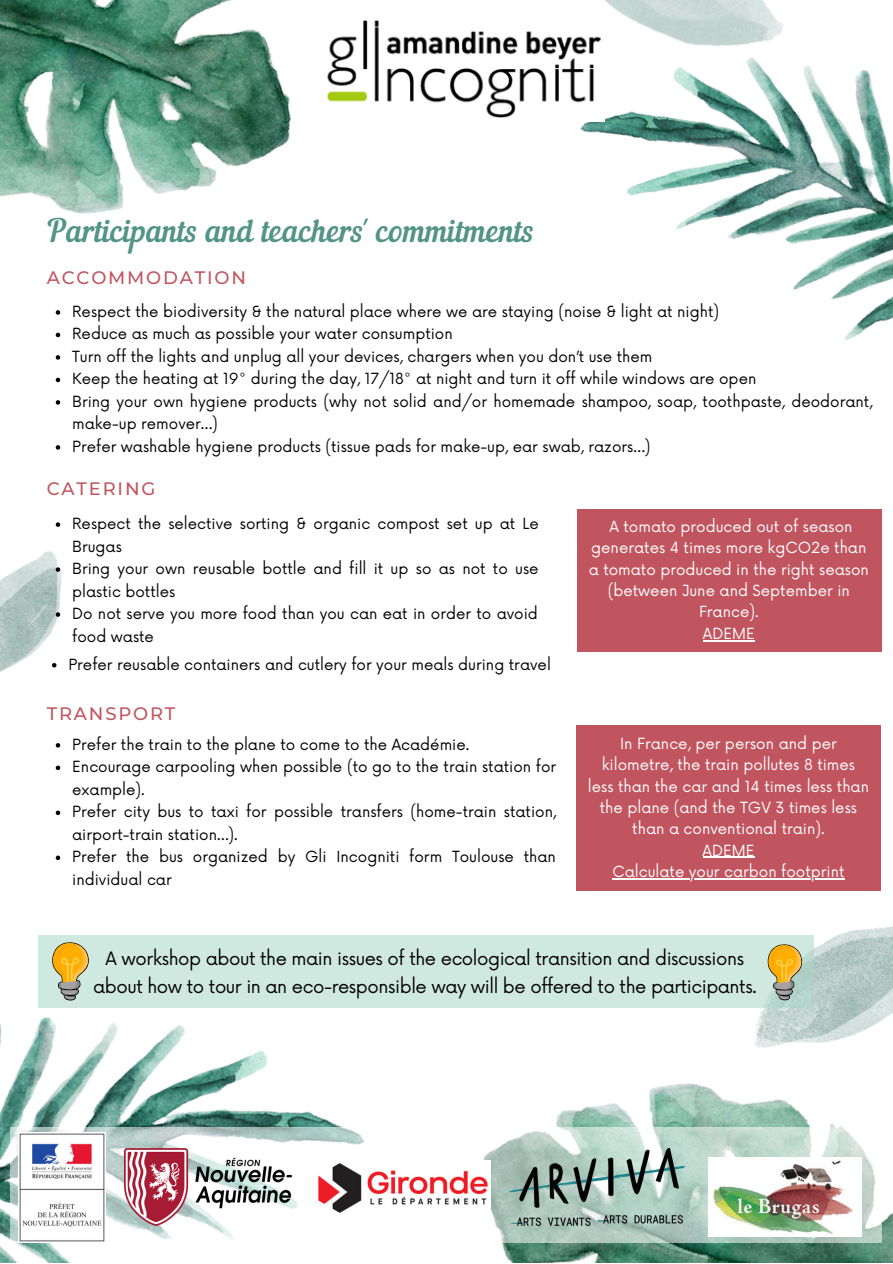
<style>
.page{position:relative;width:893px;height:1264px;background:#fff}
.page>*{position:absolute;margin:0;border:0;box-sizing:border-box;transform-origin:0 0}
.t1{font:31.5px "Nautilus Pompilius";color:#529485}
.t2{font:18px/28px "Now";letter-spacing:-.025em;color:#000;text-align:center}
.t3{font:500 18px "Montserrat";letter-spacing:.1em;color:#c1555f}
.t4{font:15px/22.5px "Now";color:#000}
.t5{font:15px/21.3px "Now";color:#fff;text-align:center}
</style>
<div class="page">
<img style="left:580px;top:65px;width:312px;height:521px">
<img style="left:0;top:0;width:292px;height:214px">
<img style="left:604px;top:0;width:199px;height:75px">
<img style="left:0;top:551px;width:62px;height:122px">
<img style="left:814px;top:926px;width:78px;height:77px">
<img style="left:0;top:857px;width:403px;height:405px">
<img style="left:404px;top:1003px;width:488px;height:259px">
<div style="left:577px;top:509px;width:304px;height:142px;background:#c1555f"></div>
<svg style="left:11px;top:1126px;width:870px;height:116px"></svg>
<img style="left:19px;top:1132px;width:86px;height:110px">
<img style="left:124px;top:1147px;width:168px;height:78px">
<div style="left:576px;top:725px;width:304px;height:166px;background:#c1555f"></div>
<div style="left:38px;top:935px;width:776px;height:72px;background:#cfe8e0"></div>
<img style="left:510px;top:1148px;width:174px;height:77px">
<img style="left:316px;top:1160px;width:174px;height:53px">
<img style="left:708px;top:1157px;width:153px;height:78px">
<img style="left:327px;top:20px;width:277px;height:101px">
<svg style="left:767px;top:944px;width:35px;height:56px"></svg>
<svg style="left:56px;top:522px;width:4px;height:5px"></svg>
<svg style="left:56px;top:567px;width:4px;height:5px"></svg>
<svg style="left:56px;top:612px;width:4px;height:5px"></svg>
<svg style="left:56px;top:743px;width:4px;height:4px"></svg>
<svg style="left:56px;top:765px;width:4px;height:5px"></svg>
<svg style="left:56px;top:810px;width:4px;height:5px"></svg>
<svg style="left:56px;top:855px;width:4px;height:5px"></svg>
<svg style="left:56px;top:310px;width:4px;height:5px"></svg>
<svg style="left:56px;top:333px;width:4px;height:4px"></svg>
<svg style="left:56px;top:355px;width:4px;height:5px"></svg>
<svg style="left:56px;top:378px;width:4px;height:4px"></svg>
<svg style="left:56px;top:400px;width:4px;height:4px"></svg>
<svg style="left:56px;top:445px;width:4px;height:4px"></svg>
<hr style="left:703px;top:640px;width:51px;height:1px;background:#fff">
<hr style="left:702px;top:856px;width:52px;height:1px;background:#fff">
<hr style="left:612px;top:878px;width:232px;height:1px;background:#fff">
<svg style="left:52px;top:663px;width:4px;height:4px"></svg>
<svg style="left:52px;top:942px;width:37px;height:58px"></svg>
<h1 class="t1" style="left:47px;top:218px;width:489px">Participants and teachers' commitments</h1>
<p class="t3" style="left:47px;top:266px;width:201px">ACCOMMODATION</p>
<p class="t4" style="left:72px;top:301px;width:801px">Respect the biodiversity &amp; the natural place where we are staying (noise &amp; light at night)<br>Reduce as much as possible your water consumption<br>Turn off the lights and unplug all your devices, chargers when you don’t use them<br>Keep the heating at 19° during the day, 17/18° at night and turn it off while windows are open<br>Bring your own hygiene products (why not solid and/or homemade shampoo, soap, toothpaste, deodorant, make-up remover…)<br>Prefer washable hygiene products (tissue pads for make-up, ear swab, razors…)</p>
<p class="t3" style="left:47px;top:478px;width:110px">CATERING</p>
<p class="t4" style="left:72px;top:513px;width:468px">Respect the selective sorting &amp; organic compost set up at Le Brugas<br>Bring your own reusable bottle and fill it up so as not to use plastic bottles<br>Do not serve you more food than you can eat in order to avoid food waste</p>
<p class="t4" style="left:68px;top:654px;width:484px">Prefer reusable containers and cutlery for your meals during travel</p>
<p class="t3" style="left:47px;top:702px;width:130px">TRANSPORT</p>
<p class="t4" style="left:72px;top:734px;width:485px">Prefer the train to the plane to come to the Académie.<br>Encourage carpooling when possible (to go to the train station for example).<br>Prefer city bus to taxi for possible transfers (home-train station, airport-train station…).<br>Prefer the bus organized by Gli Incogniti form Toulouse than individual car</p>
<p class="t5" style="left:588px;top:516px;width:282px">A tomato produced out of season generates 4 times more kgCO2e than a tomato produced in the right season (between June and September in<br>France).<br>ADEME</p>
<p class="t5" style="left:588px;top:733px;width:283px">In France, per person and per kilometre, the train pollutes 8 times less than the car and 14 times less than the plane (and the TGV 3 times less than a conventional train).<br>ADEME<br>Calculate your carbon footprint</p>
<p class="t2" style="left:93px;top:945px;width:665px">A workshop about the main issues of the ecological transition and discussions about how to tour in an eco-responsible way will be offered to the participants.</p>
</div>
